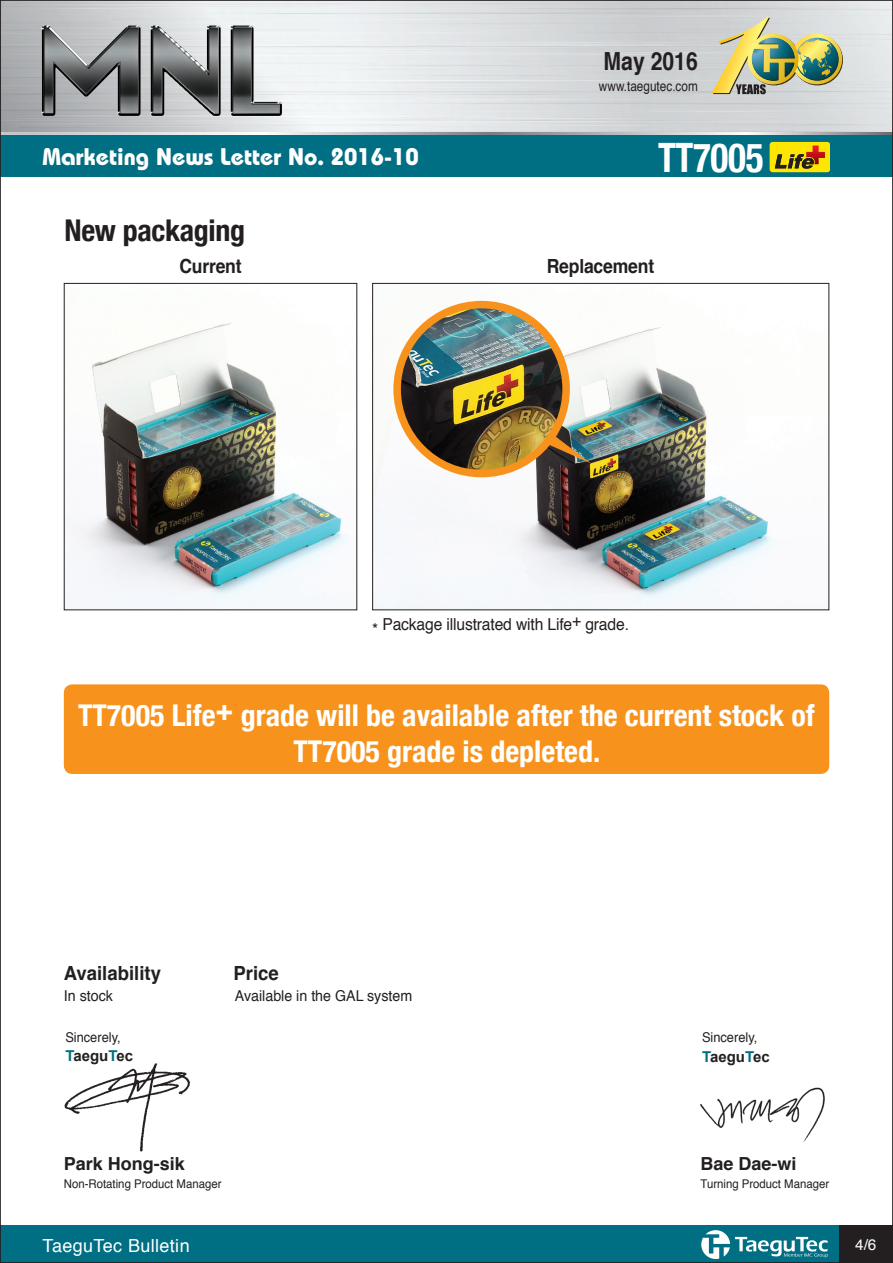
<style>
.page{position:relative;width:893px;height:1263px;background:#fff}
.page>*{position:absolute;margin:0;border:0;box-sizing:border-box;transform-origin:0 0}
.t1{font:700 condensed 40.5px "Helvetica Neue";letter-spacing:-.01em;color:#fff;scale:.92 1}
.t2{font:700 condensed 30px/36px "Helvetica Neue";color:#fff;text-align:center}
.t3{font:700 condensed 30px "Helvetica Neue";letter-spacing:-.01em;color:#231f20}
.t4{font:700 24.9px "Helvetica";color:#231f20;scale:.85 1}
.t5{font:700 24px "Bauhaus";color:#fff}
.t6{font:700 19.5px "Helvetica";letter-spacing:-.01em;color:#231f20;scale:.9 1}
.t7{font:700 19.5px "Helvetica";letter-spacing:-.01em;color:#231f20;scale:.95 1}
.t8{font:700 18px "Helvetica";color:#231f20}
.t9{font:18px "Helvetica";letter-spacing:.02em;color:#fff}
.t10{font:16.5px "Helvetica";letter-spacing:-.01em;color:#231f20;scale:.95 1}
.t11{font:15.3px "Helvetica";color:#fff}
.t12{font:15px "Helvetica";color:#231f20;scale:.95 1}
.t13{font:700 15px "Arial";color:#231f20}
.t14{font:13.8px "Helvetica";color:#231f20;scale:.85 1}
.t15{font:13.5px "Helvetica";color:#231f20;scale:.95 1}
.t16{font:12px "Helvetica";color:#231f20;scale:.95 1}
.s1{color:#006e83}
</style>
<div class="page">
<div style="left:832px;top:1225px;width:61px;height:38px;background:#231f20"></div>
<div style="left:0;top:1225px;width:839px;height:38px;background:#006e83"></div>
<svg style="left:2px;top:132px;width:889px;height:4px;background:#92aeb5"></svg>
<div style="left:0;top:136px;width:893px;height:41px;background:#006e83"></div>
<svg style="left:701px;top:1230px;width:127px;height:29px"></svg>
<img style="left:24px;top:14px;width:281px;height:111px">
<img style="left:712px;top:16px;width:130px;height:78px">
<div style="left:770px;top:142px;width:59px;height:30px;background:#ffe601;border-radius:3px"></div>
<svg style="left:775px;top:146px;width:50px;height:23px"></svg>
<img style="left:66px;top:323px;width:283px;height:285px">
<img style="left:374px;top:300px;width:400px;height:308px">
<div style="left:372px;top:283px;width:457px;height:327px;border:1px solid #231f20"></div>
<svg style="left:532px;top:423px;width:59px;height:40px;background:#6e694d"></svg>
<img style="left:397px;top:305px;width:169px;height:169px;border-radius:84px">
<div style="left:393px;top:301px;width:177px;height:176px;border:8px solid #f7931d;border-radius:50%"></div>
<img style="left:700px;top:1087px;width:125px;height:55px">
<img style="left:64px;top:1063px;width:126px;height:89px">
<div style="left:64px;top:684px;width:765px;height:90px;background:#f7931d;border-radius:9px"></div>
<p class="t5" style="left:43px;top:142px;width:378px">Marketing News Letter No. 2016-10</p>
<p class="t4" style="left:603px;top:41px;width:112px">May 2016</p>
<p class="t14" style="left:599px;top:75px;width:118px">www.taegutec.com</p>
<h1 class="t1" style="left:658px;top:133px;width:116px">TT7005</h1>
<p class="t3" style="left:64px;top:213px;width:182px">New packaging</p>
<p class="t6" style="left:179px;top:250px;width:71px">Current</p>
<p class="t6" style="left:547px;top:250px;width:121px">Replacement</p>
<p class="t10" style="left:372px;top:612px;width:272px">* Package illustrated with Life+ grade.</p>
<p class="t2" style="left:78px;top:696px;width:738px">TT7005 Life+ grade will be available after the current stock of<br>TT7005 grade is depleted.</p>
<p class="t7" style="left:64px;top:957px;width:104px">Availability</p>
<p class="t7" style="left:234px;top:957px;width:49px">Price</p>
<p class="t12" style="left:64px;top:984px;width:53px">In stock</p>
<p class="t12" style="left:235px;top:984px;width:188px">Available in the GAL system</p>
<p class="t15" style="left:65px;top:1026px;width:60px">Sincerely,</p>
<p class="t13" style="left:65px;top:1046px;width:69px"><span class="s1">T</span>aegu<span class="s1">T</span>ec</p>
<p class="t8" style="left:64px;top:1149px;width:123px">Park Hong-sik</p>
<p class="t16" style="left:64px;top:1174px;width:168px">Non-Rotating Product Manager</p>
<p class="t15" style="left:702px;top:1027px;width:60px">Sincerely,</p>
<p class="t13" style="left:702px;top:1046px;width:69px"><span class="s1">T</span>aegu<span class="s1">T</span>ec</p>
<p class="t8" style="left:700px;top:1149px;width:98px">Bae Dae-wi</p>
<p class="t16" style="left:700px;top:1175px;width:137px">Turning Product Manager</p>
<p class="t9" style="left:43px;top:1231px;width:149px">TaeguTec Bulletin</p>
<p class="t11" style="left:855px;top:1232px;width:23px">4/6</p>
</div>
